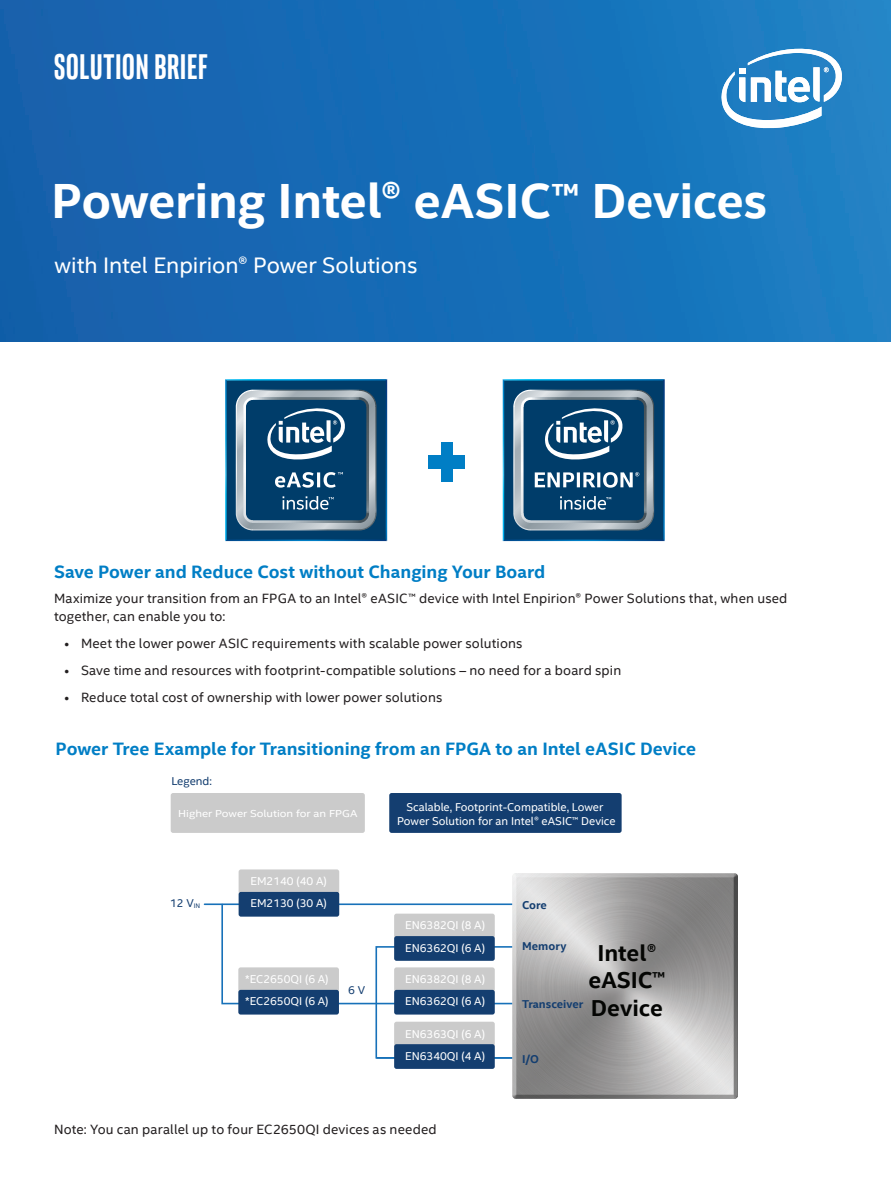
<style>
.page{position:relative;width:891px;height:1188px;background:#fff}
.page>*{position:absolute;margin:0;border:0;box-sizing:border-box;transform-origin:0 0}
.t1{font:700 49.5px "Intel Clear";letter-spacing:-.01em;color:#fff}
.t2{font:700 36px "Intel Clear Pro";letter-spacing:.025em;color:#fff}
.t3{font:700 23.1px/27.8px "Intel Clear";color:#040503;text-align:center}
.t4{font:22.5px "Intel Clear";letter-spacing:-.005em;color:#fff}
.t5{font:700 18px "Intel Clear";color:#007ec5}
.t6{font:13.5px/18px "Intel Clear";letter-spacing:.01em;color:#231f20}
.t7{font:11.4px/13.6px "Intel Clear";color:#fff;text-align:center}
.t8{font:700 11.4px "Intel Clear";color:#143e70}
.t9{font:11.4px "Intel Clear";color:#143e70}
.t10{font:10.2px "Intel Clear";color:#fff;scale:1.12 1}
</style>
<div class="page">
<img style="left:0;top:0;width:891px;height:341px">
<div style="left:428px;top:455px;width:37px;height:14px;background:#007ec5"></div>
<div style="left:441px;top:442px;width:11px;height:40px;background:#007ec5"></div>
<svg style="left:225px;top:379px;width:162px;height:162px;background:#36688a"></svg>
<svg style="left:503px;top:379px;width:162px;height:162px;background:#386a8c"></svg>
<div style="left:239px;top:869px;width:100px;height:25px;background:#cbcbcb;border-radius:2px"></div>
<hr style="left:205px;top:903px;width:316px;height:2px;background:#1771b9">
<svg style="left:221px;top:903px;width:292px;height:156px"></svg>
<div style="left:239px;top:892px;width:100px;height:25px;background:#143e70;border-radius:2px"></div>
<div style="left:389px;top:793px;width:233px;height:40px;background:#143e70;border-radius:2px"></div>
<div style="left:171px;top:793px;width:194px;height:40px;background:#cbcbcb;border-radius:2px"></div>
<div style="left:394px;top:914px;width:101px;height:24px;background:#cbcbcb;border-radius:2px"></div>
<div style="left:394px;top:936px;width:101px;height:25px;background:#143e70;border-radius:2px"></div>
<div style="left:394px;top:967px;width:101px;height:25px;background:#cbcbcb;border-radius:2px"></div>
<div style="left:394px;top:990px;width:101px;height:25px;background:#143e70;border-radius:2px"></div>
<div style="left:394px;top:1022px;width:101px;height:24px;background:#cbcbcb;border-radius:2px"></div>
<div style="left:394px;top:1044px;width:101px;height:25px;background:#143e70;border-radius:2px"></div>
<div style="left:238px;top:967px;width:101px;height:25px;background:#cbcbcb;border-radius:2px"></div>
<div style="left:238px;top:990px;width:101px;height:25px;background:#143e70;border-radius:2px"></div>
<img style="left:513px;top:873px;width:225px;height:225px">
<svg style="left:719px;top:42px;width:125px;height:89px"></svg>
<h2 class="t2" style="left:54px;top:44px;width:155px">SOLUTION BRIEF</h2>
<h1 class="t1" style="left:51px;top:167px;width:718px">Powering Intel® eASIC™ Devices</h1>
<h3 class="t4" style="left:55px;top:250px;width:365px">with Intel Enpirion® Power Solutions</h3>
<h3 class="t5" style="left:54px;top:560px;width:493px">Save Power and Reduce Cost without Changing Your Board</h3>
<p class="t6" style="left:54px;top:589px;width:735px">Maximize your transition from an FPGA to an Intel® eASIC™ device with Intel Enpirion® Power Solutions that, when used together, can enable you to:</p>
<p class="t6" style="left:65px;top:634px;width:460px">• Meet the lower power ASIC requirements with scalable power solutions</p>
<p class="t6" style="left:65px;top:661px;width:558px">• Save time and resources with footprint-compatible solutions – no need for a board spin</p>
<p class="t6" style="left:65px;top:688px;width:379px">• Reduce total cost of ownership with lower power solutions</p>
<h3 class="t5" style="left:56px;top:736px;width:642px">Power Tree Example for Transitioning from an FPGA to an Intel eASIC Device</h3>
<p class="t9" style="left:171px;top:773px;width:42px">Legend:</p>
<p class="t10" style="left:178px;top:807px;width:162px">Higher Power Solution for an FPGA</p>
<p class="t7" style="left:251px;top:874px;width:78px">EM2140 (40 A)</p>
<p class="t7" style="left:397px;top:800px;width:220px">Scalable, Footprint-Compatible, Lower<br>Power Solution for an Intel® eASIC™ Device</p>
<p class="t9" style="left:170px;top:895px;width:32px">12 V<sub>IN</sub></p>
<p class="t8" style="left:522px;top:897px;width:26px">Core</p>
<p class="t8" style="left:522px;top:939px;width:46px">Memory</p>
<p class="t7" style="left:251px;top:896px;width:78px">EM2130 (30 A)</p>
<p class="t7" style="left:405px;top:918px;width:81px">EN6382QI (8 A)</p>
<p class="t7" style="left:405px;top:941px;width:81px">EN6362QI (6 A)</p>
<h3 class="t3" style="left:589px;top:938px;width:78px">Intel® eASIC™<br>Device</h3>
<p class="t7" style="left:245px;top:972px;width:85px">*EC2650QI (6 A)</p>
<p class="t7" style="left:405px;top:972px;width:81px">EN6382QI (8 A)</p>
<p class="t9" style="left:348px;top:982px;width:18px">6 V</p>
<p class="t7" style="left:245px;top:994px;width:85px">*EC2650QI (6 A)</p>
<p class="t7" style="left:405px;top:994px;width:81px">EN6362QI (6 A)</p>
<p class="t8" style="left:522px;top:997px;width:63px">Transceiver</p>
<p class="t7" style="left:405px;top:1026px;width:81px">EN6363QI (6 A)</p>
<p class="t7" style="left:405px;top:1049px;width:81px">EN6340QI (4 A)</p>
<p class="t6" style="left:54px;top:1119px;width:384px">Note: You can parallel up to four EC2650QI devices as needed</p>
<p class="t8" style="left:522px;top:1051px;width:18px">I/O</p>
</div>
